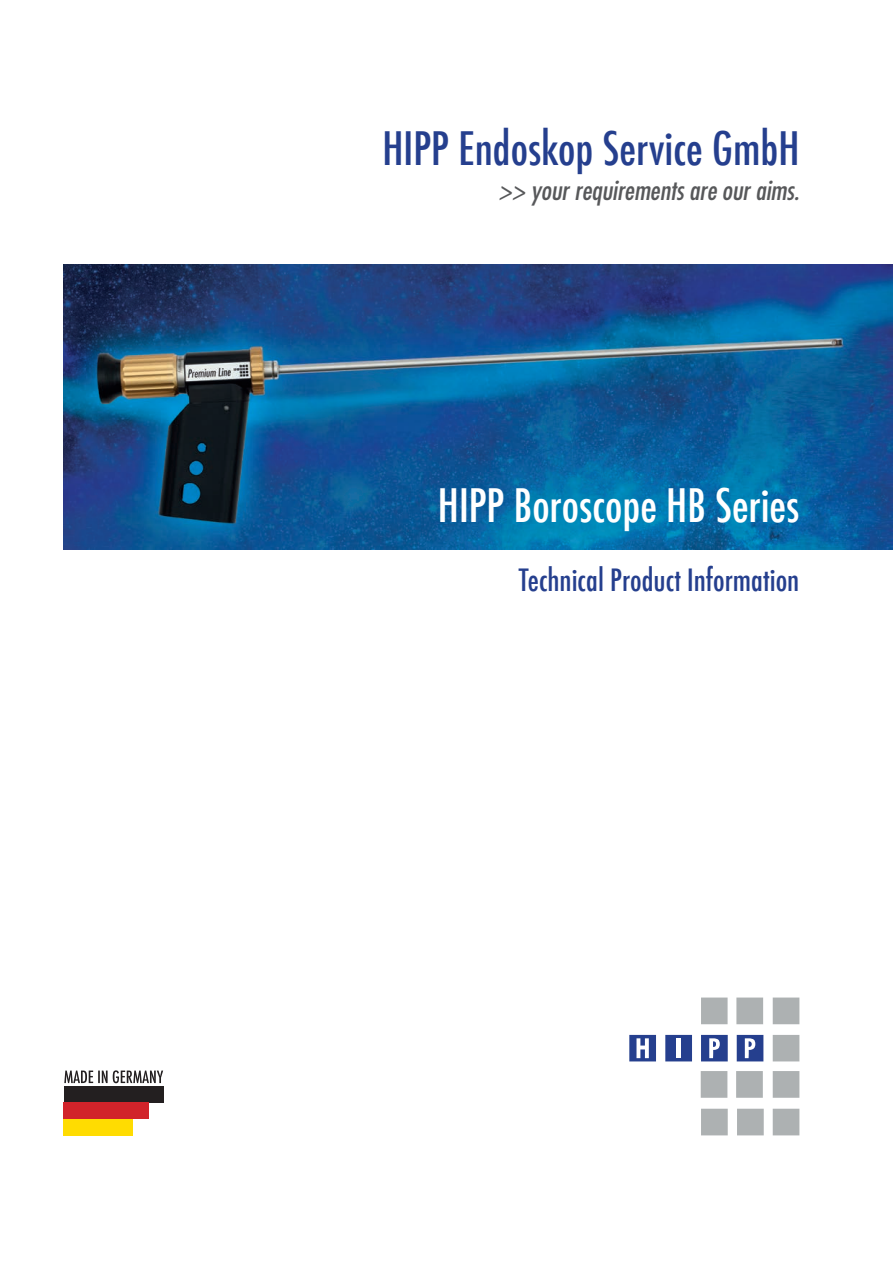
<style>
.page{position:relative;width:893px;height:1263px;background:#fff}
.page>*{position:absolute;margin:0;border:0;box-sizing:border-box;transform-origin:0 0}
.t1{font:500 condensed 45px "Futura";color:#253f8e}
.t2{font:500 condensed 45px "Futura";color:#fff}
.t3{font:500 condensed 30px "Futura";color:#253f8e}
.t4{font:italic condensed 27px "Futura Std";color:#57585a}
</style>
<div class="page">
<img style="left:64px;top:264px;width:829px;height:285px">
<svg style="left:701px;top:1109px;width:27px;height:26px"></svg>
<svg style="left:773px;top:1109px;width:26px;height:26px"></svg>
<svg style="left:737px;top:1109px;width:27px;height:26px"></svg>
<svg style="left:773px;top:1071px;width:26px;height:27px"></svg>
<svg style="left:736px;top:1071px;width:27px;height:27px"></svg>
<svg style="left:701px;top:1071px;width:26px;height:27px"></svg>
<svg style="left:773px;top:1035px;width:26px;height:26px"></svg>
<svg style="left:773px;top:997px;width:26px;height:27px"></svg>
<svg style="left:736px;top:997px;width:27px;height:27px"></svg>
<svg style="left:701px;top:997px;width:27px;height:27px"></svg>
<svg style="left:665px;top:1035px;width:27px;height:26px"></svg>
<svg style="left:629px;top:1035px;width:27px;height:26px"></svg>
<hr style="left:677px;top:1038px;width:4px;height:20px;background:#fff">
<svg style="left:701px;top:1035px;width:27px;height:26px"></svg>
<svg style="left:737px;top:1035px;width:26px;height:26px"></svg>
<div style="left:64px;top:1086px;width:100px;height:17px;background:#231f20"></div>
<div style="left:64px;top:1103px;width:85px;height:16px;background:#d1232a"></div>
<div style="left:64px;top:1119px;width:69px;height:16px;background:#ffdc01"></div>
<svg style="left:64px;top:1070px;width:99px;height:13px"></svg>
<h1 class="t1" style="left:382px;top:119px;width:418px">HIPP Endoskop Service GmbH</h1>
<p class="t4" style="left:498px;top:174px;width:303px">&gt;&gt; your requirements are our aims.</p>
<h1 class="t2" style="left:438px;top:476px;width:363px">HIPP Boroscope HB Series</h1>
<p class="t3" style="left:519px;top:561px;width:282px">Technical Product Information</p>
</div>
